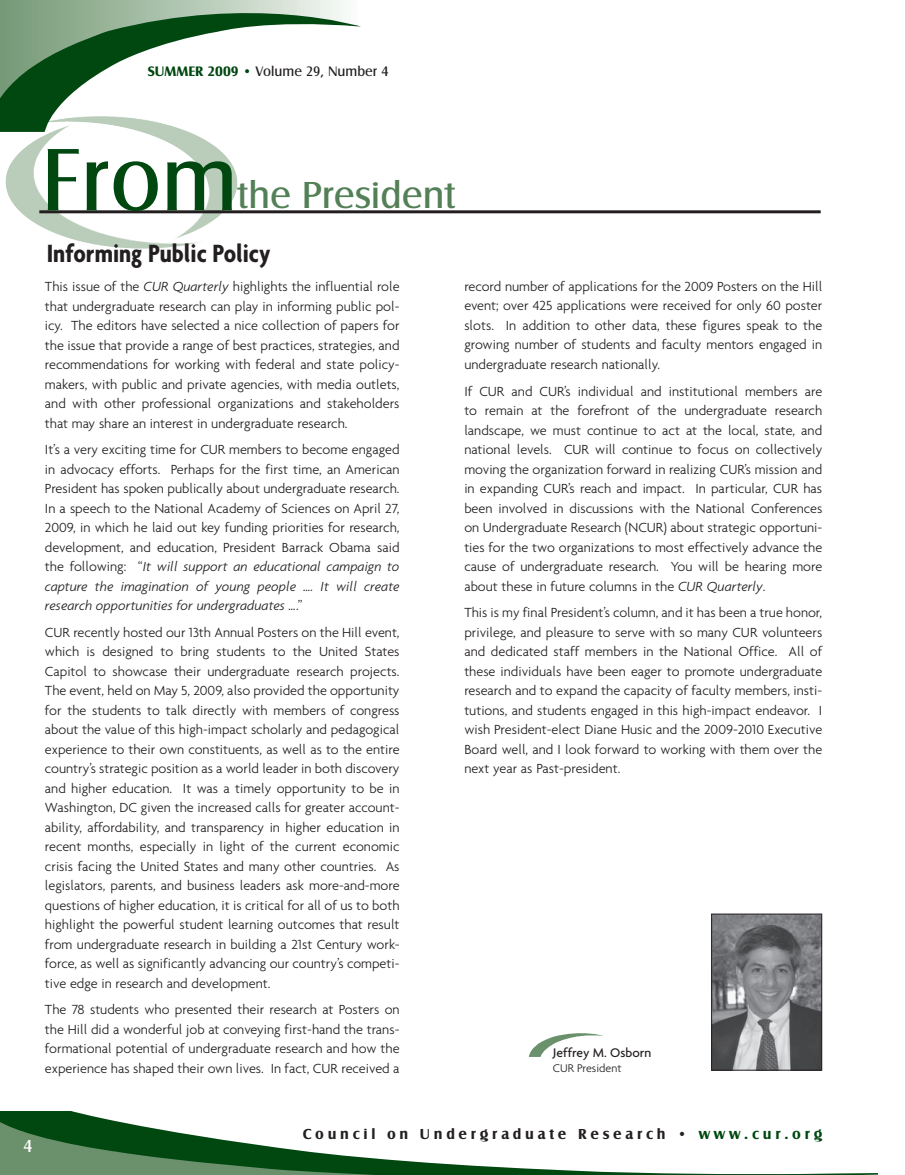
<style>
.page{position:relative;width:905px;height:1175px;background:#fff}
.page>*{position:absolute;margin:0;border:0;box-sizing:border-box;transform-origin:0 0}
.t1{font:91.8px "Castle EF";color:#004710}
.t2{font:39px "Castle EF";color:#538057}
.t3{font:700 condensed 27px "Agenda";color:#231f20}
.t4{font:18px "Castle EF";color:#fff}
.t5{font:700 15px "Castle EF";letter-spacing:.25em;color:#231f20}
.t6{font:300 14.25px/19.5px "Agenda";color:#231f20;text-align:justify}
.t7{font:14.25px "Castle EF";color:#231f20}
.t8{font:500 13.5px "Agenda";color:#231f20}
.t9{font:300 12px "Agenda";color:#231f20}
.s1{font-weight:700;color:#004710}
.s2{font-style:italic}
.s3{color:#004710}
</style>
<div class="page">
<svg style="left:0;top:0;width:361px;height:132px"></svg>
<svg style="left:0;top:1111px;width:878px;height:63px"></svg>
<hr style="left:39px;top:210px;width:781px;height:3px;background:#231f20">
<img style="left:713px;top:915px;width:107px;height:153px">
<div style="left:711px;top:913px;width:111px;height:157px;border:1px solid #231f20"></div>
<svg style="left:529px;top:1033px;width:75px;height:24px"></svg>
<p class="t7" style="left:148px;top:64px;width:242px"><span class="s1">summer 2009 •</span> Volume 29, Number 4</p>
<h1 class="t1" style="left:41px;top:129px;width:198px">From</h1>
<h2 class="t2" style="left:237px;top:174px;width:220px">the President</h2>
<h3 class="t3" style="left:47px;top:237px;width:225px">Informing Public Policy</h3>
<p class="t6" style="left:45px;top:276px;width:356px">This issue of the <span class="s2">CUR Quarterly</span> highlights the influential role that undergraduate research can play in informing public pol&shy;icy. The editors have selected a nice collection of papers for the issue that provide a range of best practices, strategies, and recommendations for working with federal and state policy&shy;makers, with public and private agencies, with media outlets, and with other professional organizations and stakeholders that may share an interest in undergraduate research.</p>
<p class="t6" style="left:45px;top:439px;width:356px">It’s a very exciting time for CUR members to become engaged in advocacy efforts. Perhaps for the first time, an American President has spoken publically about undergraduate research.<br>In a speech to the National Academy of Sciences on April 27, 2009, in which he laid out key funding priorities for research, development, and education, President Barrack Obama said the following: “<span class="s2">It will support an educational campaign to capture the imagination of young people …. It will create research opportunities for undergraduates …</span>.”</p>
<p class="t6" style="left:45px;top:622px;width:356px">CUR recently hosted our 13th Annual Posters on the Hill event, which is designed to bring students to the United States Capitol to showcase their undergraduate research projects.<br>The event, held on May 5, 2009, also provided the opportunity for the students to talk directly with members of congress about the value of this high-impact scholarly and pedagogical experience to their own constituents, as well as to the entire country’s strategic position as a world leader in both discovery and higher education. It was a timely opportunity to be in Washington, DC given the increased calls for greater account&shy;ability, affordability, and transparency in higher education in recent months, especially in light of the current economic crisis facing the United States and many other countries. As legislators, parents, and business leaders ask more-and-more questions of higher education, it is critical for all of us to both highlight the powerful student learning outcomes that result from undergraduate research in building a 21st Century work&shy;force, as well as significantly advancing our country’s competi&shy;tive edge in research and development.</p>
<p class="t6" style="left:45px;top:999px;width:356px">The 78 students who presented their research at Posters on the Hill did a wonderful job at conveying first-hand the trans&shy;formational potential of undergraduate research and how the experience has shaped their own lives. In fact, CUR received a</p>
<p class="t6" style="left:464px;top:276px;width:359px">record number of applications for the 2009 Posters on the Hill event; over 425 applications were received for only 60 poster slots. In addition to other data, these figures speak to the growing number of students and faculty mentors engaged in undergraduate research nationally.</p>
<p class="t6" style="left:464px;top:381px;width:359px">If CUR and CUR’s individual and institutional members are to remain at the forefront of the undergraduate research landscape, we must continue to act at the local, state, and national levels. CUR will continue to focus on collectively moving the organization forward in realizing CUR’s mission and in expanding CUR’s reach and impact. In particular, CUR has been involved in discussions with the National Conferences on Undergraduate Research (NCUR) about strategic opportuni&shy;ties for the two organizations to most effectively advance the cause of undergraduate research. You will be hearing more about these in future columns in the <span class="s2">CUR Quarterly</span>.</p>
<p class="t6" style="left:464px;top:602px;width:359px">This is my final President’s column, and it has been a true honor, privilege, and pleasure to serve with so many CUR volunteers and dedicated staff members in the National Office. All of these individuals have been eager to promote undergraduate research and to expand the capacity of faculty members, insti&shy;tutions, and students engaged in this high-impact endeavor. I wish President-elect Diane Husic and the 2009-2010 Executive Board well, and I look forward to working with them over the next year as Past-president.</p>
<p class="t8" style="left:553px;top:1044px;width:100px">Jeffrey M. Osborn</p>
<p class="t9" style="left:553px;top:1061px;width:70px">CUR President</p>
<p class="t4" style="left:24px;top:1135px;width:11px">4</p>
<p class="t5" style="left:303px;top:1125px;width:521px">Council on Undergraduate Research • <span class="s3">www.cur.org</span></p>
</div>
